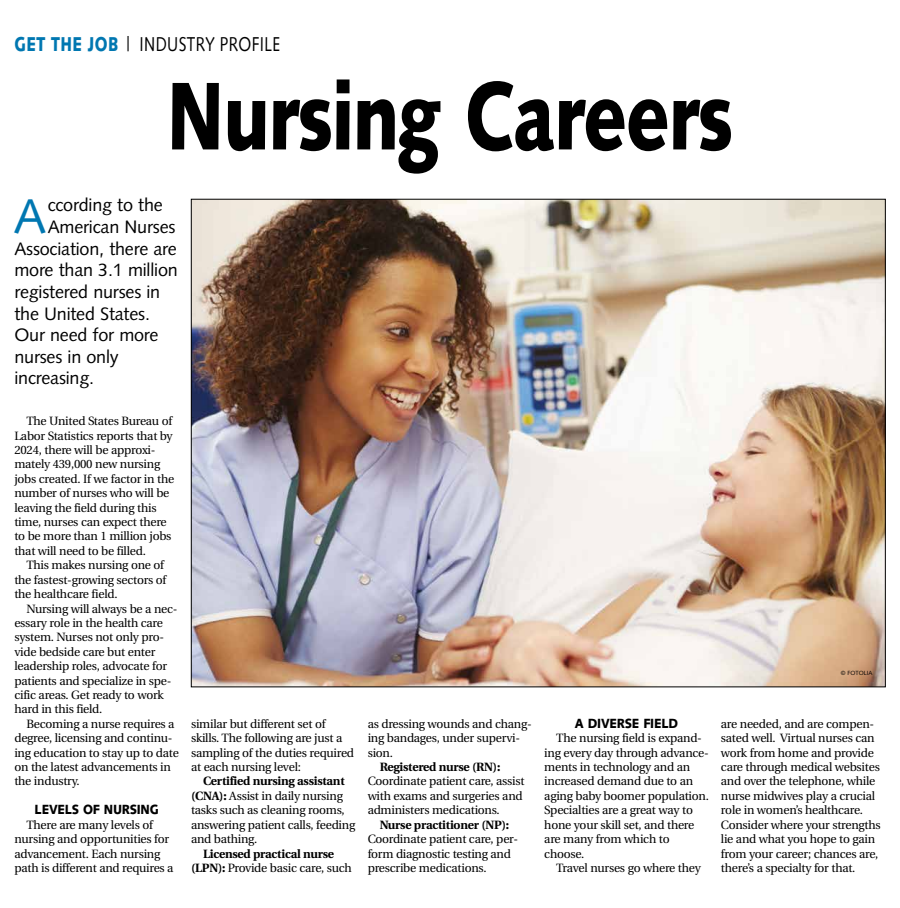
<style>
.page{position:relative;width:900px;height:908px;background:#fff}
.page>*{position:absolute;margin:0;border:0;box-sizing:border-box;transform-origin:0 0}
.t1{font:900 96px "Syntax";letter-spacing:-.015em;color:#000;scale:.77 1}
.t2{font:48.6px "Syntax";color:#0077b1}
.t3{font:20px "Syntax";letter-spacing:.025em;color:#000;scale:.77 1}
.t4{font:18px "Syntax";letter-spacing:-.01em;color:#000}
.t5{font:900 13.3px "Syntax";letter-spacing:-.02em;color:#000;scale:.91 1}
.t6{font:12px/14.4px "Utopia";letter-spacing:-.02em;color:#000}
.t7{font:700 12px/14.4px "Utopia";letter-spacing:-.02em;color:#000;text-align:center}
.t8{font:6px "Syntax";color:#000}
.s1{font-weight:900;color:#0077b1}
.s2{font-weight:700}
.s3{font-weight:400}
</style>
<div class="page">
<img style="left:193px;top:201px;width:691px;height:484px">
<h3 class="t3" style="left:14px;top:32px;width:347px"><span class="s1">GET THE JOB</span> | INDUSTRY PROFILE</h3>
<h1 class="t1" style="left:167px;top:59px;width:737px">Nursing Careers</h1>
<h2 class="t2" style="left:14px;top:187px;width:34px">A</h2>
<h3 class="t4" style="left:48px;top:194px;width:117px">ccording to the</h3>
<h3 class="t4" style="left:48px;top:216px;width:129px">American Nurses</h3>
<h3 class="t4" style="left:14px;top:238px;width:164px">Association, there are</h3>
<h3 class="t4" style="left:14px;top:259px;width:165px">more than 3.1 million</h3>
<h3 class="t4" style="left:14px;top:281px;width:147px">registered nurses in</h3>
<h3 class="t4" style="left:14px;top:302px;width:137px">the United States.</h3>
<h3 class="t4" style="left:14px;top:324px;width:146px">Our need for more</h3>
<h3 class="t4" style="left:14px;top:346px;width:106px">nurses in only</h3>
<h3 class="t4" style="left:14px;top:367px;width:81px">increasing.</h3>
<p class="t6" style="left:14px;top:414px;width:161px;text-indent:12px">The United States Bureau of<br>Labor Statistics reports that by<br>2024, there will be approxi&shy;mately 439,000 new nursing jobs created. If we factor in the number of nurses who will be leaving the field during this time, nurses can expect there to be more than 1 million jobs that will need to be filled.</p>
<p class="t6" style="left:14px;top:558px;width:154px;text-indent:12px">This makes nursing one of the fastest-growing sectors of the healthcare field.</p>
<p class="t6" style="left:14px;top:601px;width:165px;text-indent:12px">Nursing will always be a nec&shy;essary role in the health care system. Nurses not only pro&shy;vide bedside care but enter leadership roles, advocate for patients and specialize in spe&shy;cific areas. Get ready to work hard in this field.</p>
<p class="t6" style="left:14px;top:716px;width:166px;text-indent:12px">Becoming a nurse requires a degree, licensing and continu&shy;ing education to stay up to date on the latest advancements in the industry.</p>
<p class="t5" style="left:35px;top:801px;width:138px">LEVELS OF NURSING</p>
<p class="t6" style="left:14px;top:817px;width:161px;text-indent:12px">There are many levels of nursing and opportunities for advancement. Each nursing path is different and requires a</p>
<p class="t6" style="left:191px;top:716px;width:165px">similar but different set of skills. The following are just a sampling of the duties required at each nursing level:</p>
<p class="t6" style="left:191px;top:774px;width:166px;text-indent:12px"><span class="s2">Certified nursing assistant (CNA):</span> Assist in daily nursing tasks such as cleaning rooms, answering patient calls, feeding and bathing.</p>
<p class="t7" style="left:191px;top:846px;width:162px">Licensed practical nurse (LPN): <span class="s3">Provide basic care, such</span></p>
<p class="t6" style="left:368px;top:716px;width:166px">as dressing wounds and chang&shy;ing bandages, under supervi&shy;sion.</p>
<p class="t7" style="left:380px;top:759px;width:122px">Registered nurse (RN):</p>
<p class="t6" style="left:368px;top:774px;width:158px">Coordinate patient care, assist with exams and surgeries and administers medications.</p>
<p class="t7" style="left:380px;top:817px;width:131px">Nurse practitioner (NP):</p>
<p class="t6" style="left:368px;top:831px;width:152px">Coordinate patient care, per&shy;form diagnostic testing and prescribe medications.</p>
<p class="t8" style="left:841px;top:669px;width:33px">© FOTOLIA</p>
<p class="t5" style="left:575px;top:715px;width:115px">A DIVERSE FIELD</p>
<p class="t6" style="left:544px;top:731px;width:166px;text-indent:12px">The nursing field is expand&shy;ing every day through advance&shy;ments in technology and an increased demand due to an aging baby boomer population.<br>Specialties are a great way to hone your skill set, and there are many from which to choose.</p>
<p class="t6" style="left:556px;top:860px;width:146px">Travel nurses go where they</p>
<p class="t6" style="left:721px;top:716px;width:161px">are needed, and are compen&shy;sated well. Virtual nurses can work from home and provide care through medical websites and over the telephone, while nurse midwives play a crucial role in women’s healthcare.<br>Consider where your strengths lie and what you hope to gain from your career; chances are, there’s a specialty for that.</p>
</div>
